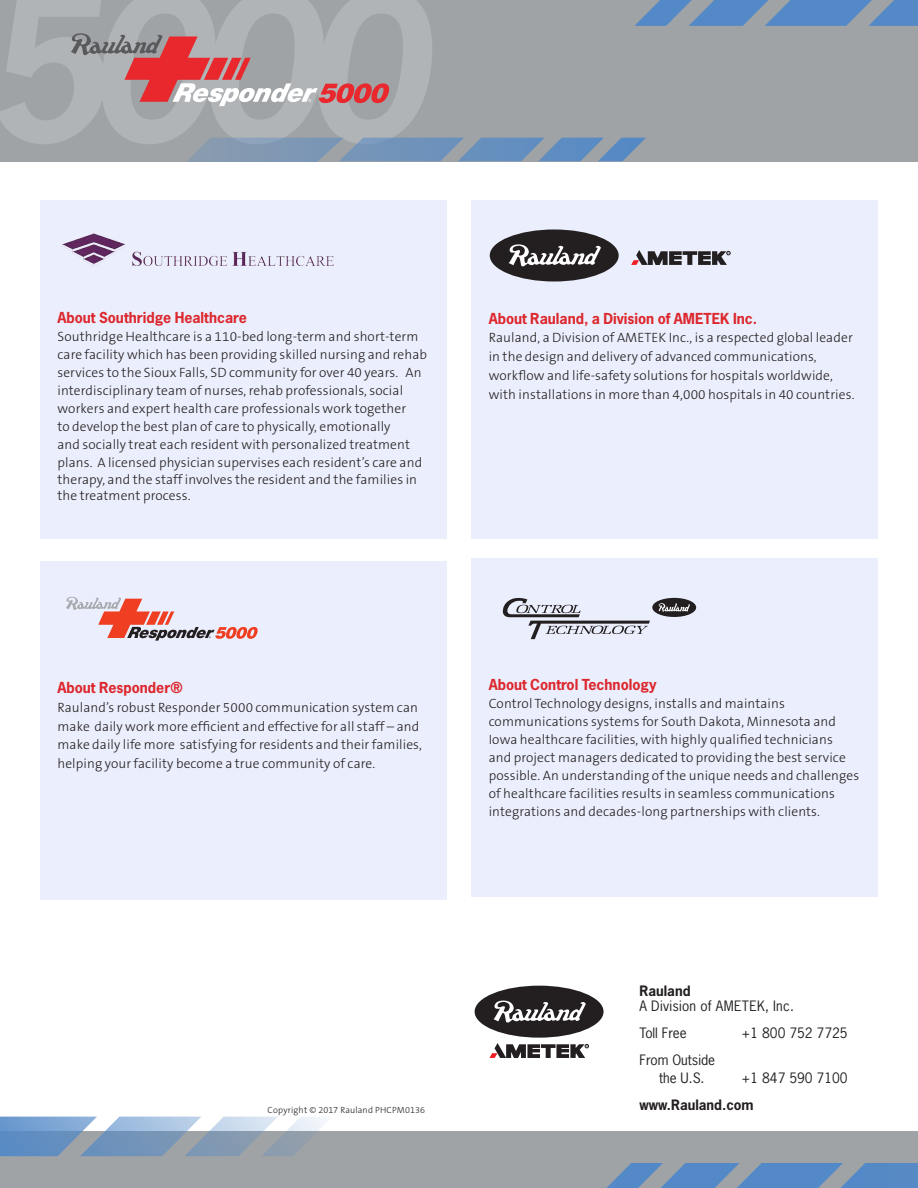
<style>
.page{position:relative;width:918px;height:1188px;background:#fff}
.page>*{position:absolute;margin:0;border:0;box-sizing:border-box;transform-origin:0 0}
.subheads{font:700 14.25px "News Gothic Std";color:#dc272d}
.subheads-2{font:300 13.5px/18px "The Sans B3";letter-spacing:.01em;color:#231f20}
.body_sheet_5{font:13.5px/18px "News Gothic Std";color:#231f20}
.body_sheet_5-2{font:13.5px/15px "News Gothic Std";letter-spacing:.025em;color:#231f20}
.body_sheet_5-3{font:700 13.5px "News Gothic Std";color:#231f20}
.body{font:300 9px "The Sans B3";letter-spacing:.015em;color:#231f20}
.s1{font-weight:700}
</style>
<div class="page">
<div style="left:0;top:1131px;width:918px;height:57px;background:#9fa3a6"></div>
<div style="left:40px;top:561px;width:406px;height:339px;background:#ebeefc"></div>
<div style="left:471px;top:201px;width:407px;height:338px;background:#ebeefc"></div>
<div style="left:40px;top:201px;width:406px;height:338px;background:#ebeefc"></div>
<svg style="left:0;top:1117px;width:327px;height:39px"></svg>
<svg style="left:606px;top:1164px;width:312px;height:24px"></svg>
<div style="left:475px;top:986px;width:129px;height:52px;background:#231f20;border-radius:50%"></div>
<svg style="left:493px;top:1000px;width:93px;height:23px"></svg>
<svg style="left:489px;top:1043px;width:100px;height:15px"></svg>
<div style="left:0;top:0;width:918px;height:161px;background:#9fa3a6"></div>
<svg style="left:188px;top:138px;width:458px;height:23px"></svg>
<svg style="left:71px;top:33px;width:318px;height:73px"></svg>
<svg style="left:634px;top:0;width:284px;height:26px"></svg>
<div style="left:490px;top:229px;width:129px;height:52px;background:#231f20;border-radius:50%"></div>
<svg style="left:509px;top:244px;width:92px;height:23px"></svg>
<svg style="left:631px;top:250px;width:99px;height:15px"></svg>
<img style="left:63px;top:234px;width:270px;height:32px">
<div style="left:471px;top:559px;width:407px;height:338px;background:#ebeefc"></div>
<svg style="left:502px;top:598px;width:148px;height:41px"></svg>
<div style="left:652px;top:598px;width:44px;height:19px;background:#231f20;border-radius:50%"></div>
<svg style="left:659px;top:603px;width:31px;height:9px"></svg>
<svg style="left:66px;top:597px;width:192px;height:44px"></svg>
<p class="subheads" style="left:57px;top:308px;width:191px">About Southridge Healthcare</p>
<p class="subheads-2" style="left:57px;top:328px;width:371px">Southridge Healthcare is a 110-bed long-term and short-term care facility which has been providing skilled nursing and rehab services to the Sioux Falls, SD community for over 40 years. An interdisciplinary team of nurses, rehab professionals, social workers and expert health care professionals work together<br>to develop the best plan of care to physically, emotionally<br>and socially treat each resident with personalized treatment plans. A licensed physician supervises each resident’s care and</p>
<p class="subheads-2" style="left:57px;top:471px;width:361px;line-height:16.5px">therapy, and the staff involves the resident and the families in the treatment process.</p>
<p class="subheads" style="left:489px;top:309px;width:270px">About Rauland, a Division of AMETEK Inc.</p>
<p class="subheads-2" style="left:489px;top:329px;width:367px;line-height:18.8px">Rauland, a Division of AMETEK Inc., is a respected global leader in the design and delivery of advanced communications, workflow and life-safety solutions for hospitals worldwide, with installations in more than 4,000 hospitals in 40 countries.</p>
<p class="subheads" style="left:57px;top:678px;width:127px">About Responder®</p>
<p class="subheads-2" style="left:57px;top:699px;width:366px;line-height:18.8px">Rauland’s robust Responder 5000 communication system can make daily work more efficient and effective for all staff – and make daily life more satisfying for residents and their families, helping your facility become a true community of care.</p>
<p class="subheads" style="left:489px;top:675px;width:169px">About Control Technology</p>
<p class="subheads-2" style="left:489px;top:695px;width:372px">Control Technology designs, installs and maintains communications systems for South Dakota, Minnesota and Iowa healthcare facilities, with highly qualified technicians<br>and project managers dedicated to providing the best service possible. An understanding of the unique needs and challenges of healthcare facilities results in seamless communications integrations and decades-long partnerships with clients.</p>
<p class="body" style="left:268px;top:1105px;width:159px">Copyright © 2017 Rauland PHCPM0136</p>
<p class="body_sheet_5-2" style="left:640px;top:983px;width:156px"><span class="s1">Rauland<br></span>A Division of AMETEK, Inc.</p>
<p class="body_sheet_5" style="left:640px;top:1024px;width:49px">Toll Free</p>
<p class="body_sheet_5" style="left:742px;top:1024px;width:108px">+1 800 752 7725</p>
<p class="body_sheet_5" style="left:659px;top:1051px;width:58px;text-indent:-19px">From Outside the U.S.</p>
<p class="body_sheet_5" style="left:742px;top:1069px;width:108px">+1 847 590 7100</p>
<p class="body_sheet_5-3" style="left:640px;top:1096px;width:116px">www.Rauland.com</p>
</div>
